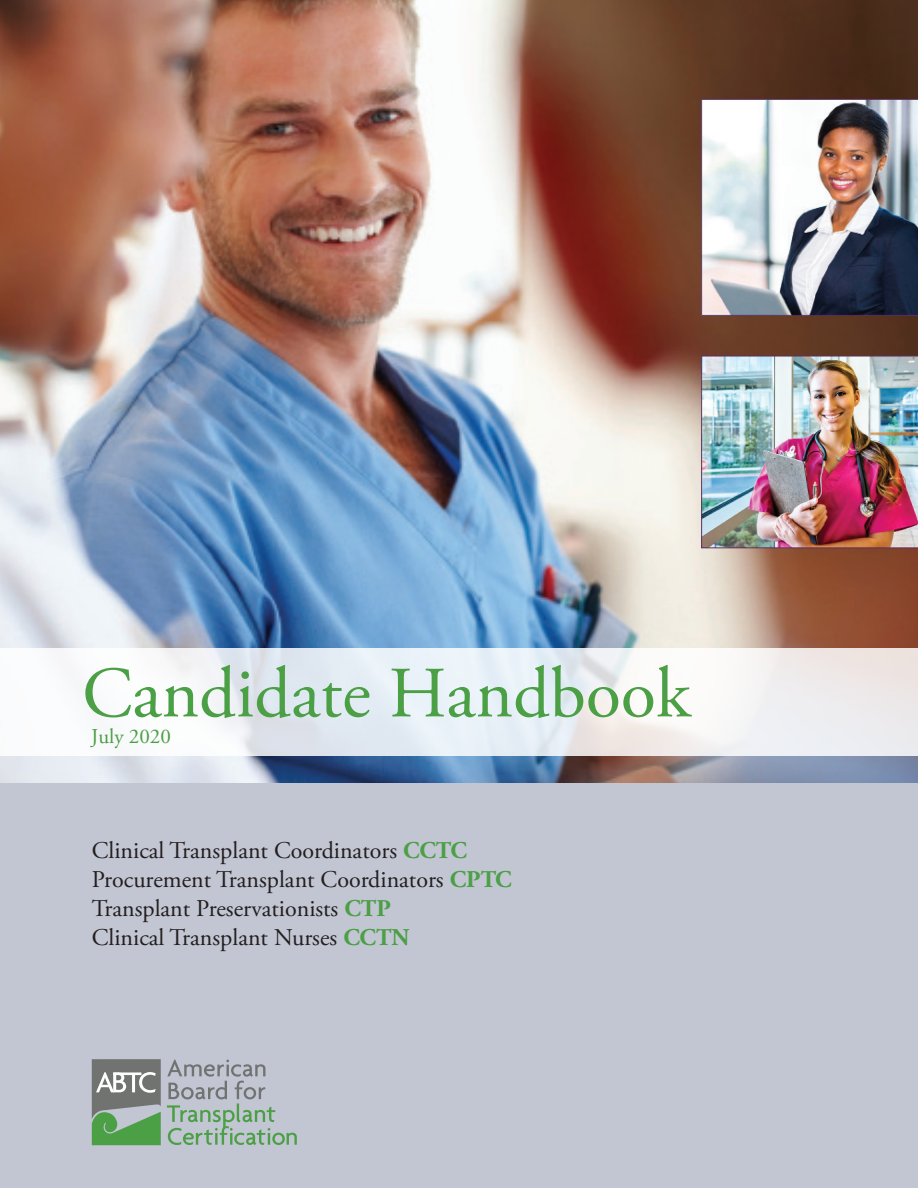
<style>
.page{position:relative;width:918px;height:1188px;background:#fff}
.page>*{position:absolute;margin:0;border:0;box-sizing:border-box;transform-origin:0 0}
.t1{font:72px "Adobe Garamond Pro";color:#4b9f45}
.t2{font:24px/28.8px "Adobe Garamond Pro";color:#231f20}
.t3{font:21px "Adobe Garamond Pro";color:#4b9f45}
.s1{font-weight:700;color:#4b9f45}
</style>
<div class="page">
<div style="left:0;top:783px;width:918px;height:405px;background:#c2c5d2"></div>
<img style="left:0;top:0;width:918px;height:783px">
<img style="left:701px;top:356px;width:217px;height:192px">
<svg style="left:0;top:648px;width:918px;height:108px"></svg>
<svg style="left:92px;top:1059px;width:69px;height:86px;background:#7c967c"></svg>
<svg style="left:167px;top:1060px;width:130px;height:85px"></svg>
<img style="left:701px;top:99px;width:217px;height:217px">
<h1 class="t1" style="left:82px;top:650px;width:610px">Candidate Handbook</h1>
<p class="t3" style="left:91px;top:723px;width:81px">July 2020</p>
<p class="t2" style="left:92px;top:837px;width:422px">Clinical Transplant Coordinators <span class="s1">CCTC </span>Procurement Transplant Coordinators <span class="s1">CPTC </span>Transplant Preservationists <span class="s1">CTP<br></span>Clinical Transplant Nurses <span class="s1">CCTN</span></p>
</div>
